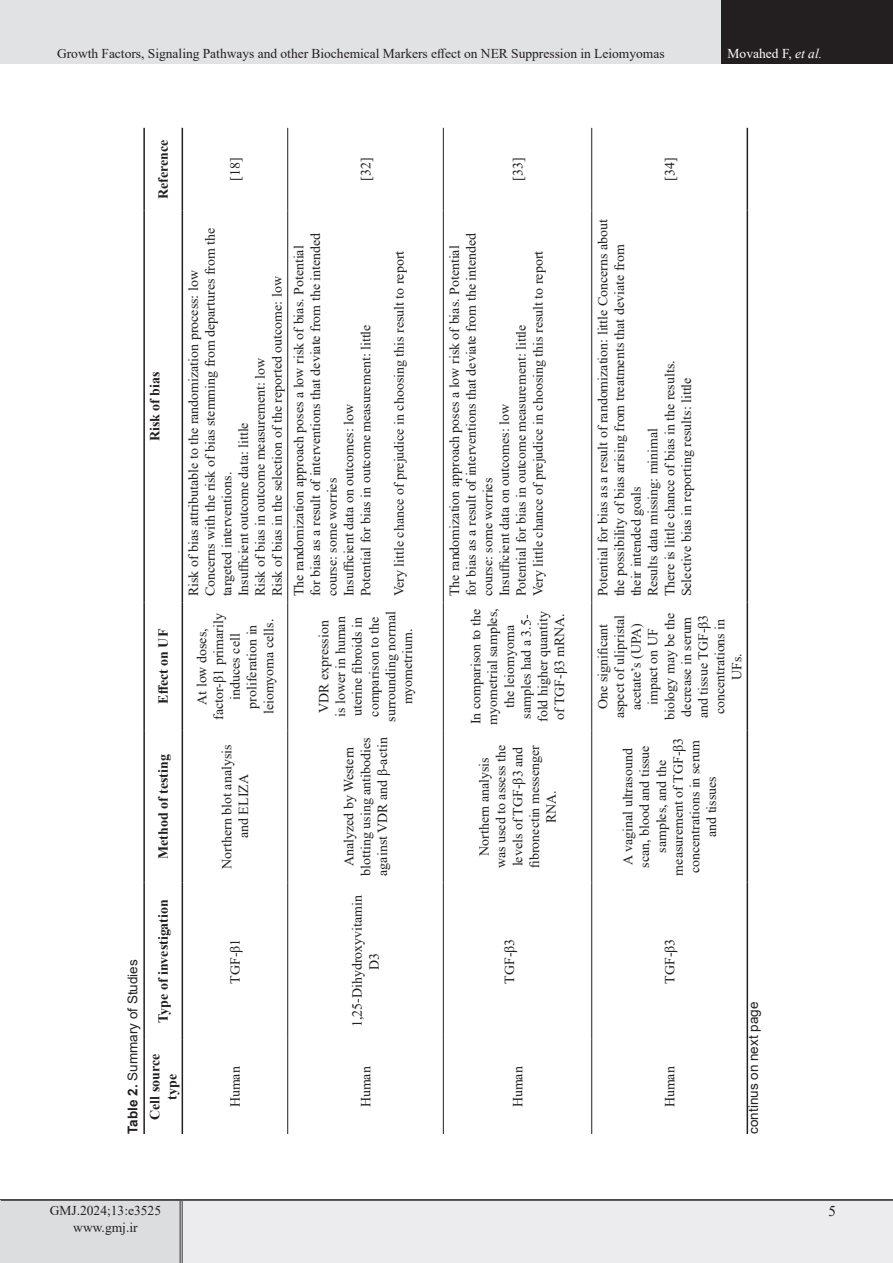
<style>
.page{position:relative;width:893px;height:1263px;background:#fff}
.page>*{position:absolute;margin:0;border:0;box-sizing:border-box;transform-origin:0 0}
.t1{font:15px "Times New Roman";color:#231f20}
.t2{font:13.95px/16.8px "Times New Roman";color:#231f20;text-align:center}
.t3{font:700 13.95px/16.8px "Times New Roman";color:#231f20;text-align:center}
.eeeeeeeeeeee{font:13.5px "Times New Roman";color:#231f20}
.ttttitle{font:13.5px "Arial";color:#231f20}
.t4{font:13.5px "Times New Roman";color:#fff}
.s1{font-style:italic}
.s2{font-weight:700}
</style>
<div class="page">
<div style="left:0;top:1200px;width:181px;height:63px;background:#dcdddf"></div>
<div style="left:181px;top:1200px;width:712px;height:63px;background:#ececee"></div>
<hr style="left:180px;top:1201px;width:3px;height:62px;background:#fff">
<hr style="left:180px;top:1201px;width:1px;height:62px;background:#231f20">
<hr style="left:182px;top:1201px;width:1px;height:62px;background:#231f20">
<hr style="left:0;top:1199px;width:181px;height:2px;background:#231f20">
<hr style="left:181px;top:1199px;width:712px;height:2px;background:#231f20">
<div style="left:0;top:0;width:722px;height:64px;background:#e1e2e4"></div>
<div style="left:722px;top:0;width:171px;height:64px;background:#231f20"></div>
<hr style="left:143px;top:1040px;width:2px;height:94px;background:#231f20">
<hr style="left:143px;top:882px;width:2px;height:158px;background:#231f20">
<hr style="left:143px;top:731px;width:2px;height:151px;background:#231f20">
<hr style="left:143px;top:602px;width:2px;height:129px;background:#231f20">
<hr style="left:143px;top:211px;width:2px;height:391px;background:#231f20">
<hr style="left:143px;top:128px;width:2px;height:83px;background:#231f20">
<hr style="left:182px;top:1040px;width:1px;height:94px;background:#231f20">
<hr style="left:182px;top:882px;width:1px;height:158px;background:#231f20">
<hr style="left:182px;top:731px;width:1px;height:151px;background:#231f20">
<hr style="left:182px;top:602px;width:1px;height:129px;background:#231f20">
<hr style="left:182px;top:211px;width:1px;height:391px;background:#231f20">
<hr style="left:182px;top:128px;width:1px;height:83px;background:#231f20">
<hr style="left:747px;top:1040px;width:1px;height:94px;background:#231f20">
<hr style="left:747px;top:882px;width:1px;height:158px;background:#231f20">
<hr style="left:747px;top:731px;width:1px;height:151px;background:#231f20">
<hr style="left:747px;top:602px;width:1px;height:129px;background:#231f20">
<hr style="left:747px;top:211px;width:1px;height:391px;background:#231f20">
<hr style="left:747px;top:128px;width:1px;height:83px;background:#231f20">
<hr style="left:287px;top:1040px;width:1px;height:94px;background:#231f20">
<hr style="left:287px;top:882px;width:1px;height:158px;background:#231f20">
<hr style="left:287px;top:731px;width:1px;height:151px;background:#231f20">
<hr style="left:287px;top:602px;width:1px;height:129px;background:#231f20">
<hr style="left:287px;top:211px;width:1px;height:391px;background:#231f20">
<hr style="left:287px;top:128px;width:1px;height:83px;background:#231f20">
<hr style="left:443px;top:1040px;width:1px;height:94px;background:#231f20">
<hr style="left:443px;top:882px;width:1px;height:158px;background:#231f20">
<hr style="left:443px;top:731px;width:1px;height:151px;background:#231f20">
<hr style="left:443px;top:602px;width:1px;height:129px;background:#231f20">
<hr style="left:443px;top:211px;width:1px;height:391px;background:#231f20">
<hr style="left:443px;top:128px;width:1px;height:83px;background:#231f20">
<hr style="left:591px;top:1040px;width:1px;height:94px;background:#231f20">
<hr style="left:591px;top:882px;width:1px;height:158px;background:#231f20">
<hr style="left:591px;top:731px;width:1px;height:151px;background:#231f20">
<hr style="left:591px;top:602px;width:1px;height:129px;background:#231f20">
<hr style="left:591px;top:211px;width:1px;height:391px;background:#231f20">
<hr style="left:591px;top:128px;width:1px;height:83px;background:#231f20">
<p class="eeeeeeeeeeee" style="left:57px;top:44px;width:609px">Growth Factors, Signaling Pathways and other Biochemical Markers effect on NER Suppression in Leiomyomas</p>
<p class="t4" style="left:728px;top:44px;width:96px">Movahed F, <span class="s1">et al.</span></p>
<p class="t3" style="left:154px;top:199px;width:61px;rotate:-90deg">Reference</p>
<p class="t2" style="left:226px;top:181px;width:25px;rotate:-90deg">[18]</p>
<p class="t2" style="left:357px;top:181px;width:25px;rotate:-90deg">[32]</p>
<p class="ttttitle" style="left:123px;top:1134px;width:176px;rotate:-90deg"><span class="s2">Table 2.</span> Summary of Studies</p>
<p class="t3" style="left:146px;top:441px;width:71px;rotate:-90deg">Risk of bias</p>
<p class="t3" style="left:154px;top:704px;width:76px;rotate:-90deg">Effect on UF</p>
<p class="t3" style="left:154px;top:859px;width:106px;rotate:-90deg">Method of testing</p>
<p class="t3" style="left:154px;top:1023px;width:125px;rotate:-90deg">Type of investigation</p>
<p class="t2" style="left:184px;top:596px;width:370px;text-align:left;rotate:-90deg">Risk of bias attributable to the randomization process: low<br>Concerns with the risk of bias stemming from departures from the targeted interventions.</p>
<p class="t2" style="left:268px;top:596px;width:322px;rotate:-90deg">Risk of bias in the selection of the reported outcome: low</p>
<p class="t2" style="left:251px;top:596px;width:240px;rotate:-90deg">Risk of bias in outcome measurement: low</p>
<p class="t2" style="left:235px;top:596px;width:176px;rotate:-90deg">Insufficient outcome data: little</p>
<p class="t2" style="left:193px;top:720px;width:108px;rotate:-90deg">At low doses, factor-β1 primarily induces cell proliferation in leiomyoma cells.</p>
<p class="t2" style="left:218px;top:868px;width:125px;rotate:-90deg">Northern blot analysis and ELIZA</p>
<p class="t2" style="left:226px;top:984px;width:47px;rotate:-90deg">TGF-β1</p>
<p class="t2" style="left:290px;top:596px;width:365px;text-align:left;rotate:-90deg">The randomization approach poses a low risk of bias. Potential for bias as a result of interventions that deviate from the intended course: some worries</p>
<p class="t2" style="left:357px;top:596px;width:274px;rotate:-90deg">Potential for bias in outcome measurement: little</p>
<p class="t2" style="left:340px;top:596px;width:194px;rotate:-90deg">Insufficient data on outcomes: low</p>
<p class="t2" style="left:390px;top:596px;width:347px;rotate:-90deg">Very little chance of prejudice in choosing this result to report</p>
<p class="t2" style="left:315px;top:722px;width:112px;rotate:-90deg">VDR expression<br>is lower in human uterine fibroids in comparison to the surrounding normal myometrium.</p>
<p class="t2" style="left:340px;top:876px;width:140px;rotate:-90deg">Analyzed by Western blotting using antibodies against VDR and β-actin</p>
<p class="t2" style="left:348px;top:1027px;width:134px;rotate:-90deg">1,25-Dihydroxyvitamin<br>D3</p>
<p class="t3" style="left:146px;top:1120px;width:67px;rotate:-90deg">Cell source type</p>
<p class="t2" style="left:226px;top:1107px;width:43px;rotate:-90deg">Human</p>
<p class="t2" style="left:357px;top:1107px;width:43px;rotate:-90deg">Human</p>
<p class="eeeeeeeeeeee" style="left:50px;top:1201px;width:113px">GMJ.2024;13:e3525</p>
<p class="eeeeeeeeeeee" style="left:73px;top:1217px;width:66px">www.gmj.ir</p>
<p class="t2" style="left:509px;top:181px;width:25px;rotate:-90deg">[33]</p>
<p class="t2" style="left:445px;top:596px;width:365px;text-align:left;rotate:-90deg">The randomization approach poses a low risk of bias. Potential for bias as a result of interventions that deviate from the intended course: some worries</p>
<p class="t2" style="left:529px;top:596px;width:347px;rotate:-90deg">Very little chance of prejudice in choosing this result to report</p>
<p class="t2" style="left:512px;top:596px;width:274px;rotate:-90deg">Potential for bias in outcome measurement: little</p>
<p class="t2" style="left:496px;top:596px;width:194px;rotate:-90deg">Insufficient data on outcomes: low</p>
<p class="t2" style="left:467px;top:725px;width:118px;rotate:-90deg">In comparison to the myometrial samples, the leiomyoma samples had a 3.5- fold higher quantity of TGF-β3 mRNA.</p>
<p class="t2" style="left:475px;top:868px;width:125px;rotate:-90deg">Northern analysis was used to assess the levels of TGF-β3 and fibronectin messenger<br>RNA.</p>
<p class="t2" style="left:500px;top:984px;width:47px;rotate:-90deg">TGF-β3</p>
<p class="t2" style="left:509px;top:1107px;width:43px;rotate:-90deg">Human</p>
<p class="t2" style="left:661px;top:181px;width:25px;rotate:-90deg">[34]</p>
<p class="t2" style="left:594px;top:596px;width:379px;text-align:left;rotate:-90deg">Potential for bias as a result of randomization: little Concerns about the possibility of bias arising from treatments that deviate from their intended goals</p>
<p class="t2" style="left:661px;top:596px;width:237px;rotate:-90deg">There is little chance of bias in the results.</p>
<p class="t2" style="left:678px;top:596px;width:220px;rotate:-90deg">Selective bias in reporting results: little</p>
<p class="t2" style="left:644px;top:596px;width:170px;rotate:-90deg">Results data missing: minimal</p>
<p class="t2" style="left:594px;top:720px;width:109px;rotate:-90deg">One significant aspect of ulipristal acetate’s (UPA) impact on UF biology may be the decrease in serum and tissue TGF-β3 concentrations in<br>UFs.</p>
<p class="t2" style="left:619px;top:875px;width:139px;rotate:-90deg">A vaginal ultrasound scan, blood and tissue samples, and the measurement of TGF-β3 concentrations in serum and tissues</p>
<p class="t2" style="left:661px;top:984px;width:47px;rotate:-90deg">TGF-β3</p>
<p class="t2" style="left:661px;top:1107px;width:43px;rotate:-90deg">Human</p>
<p class="ttttitle" style="left:744px;top:1134px;width:134px;rotate:-90deg">continus on next page</p>
<p class="t1" style="left:828px;top:1201px;width:9px">5</p>
</div>
